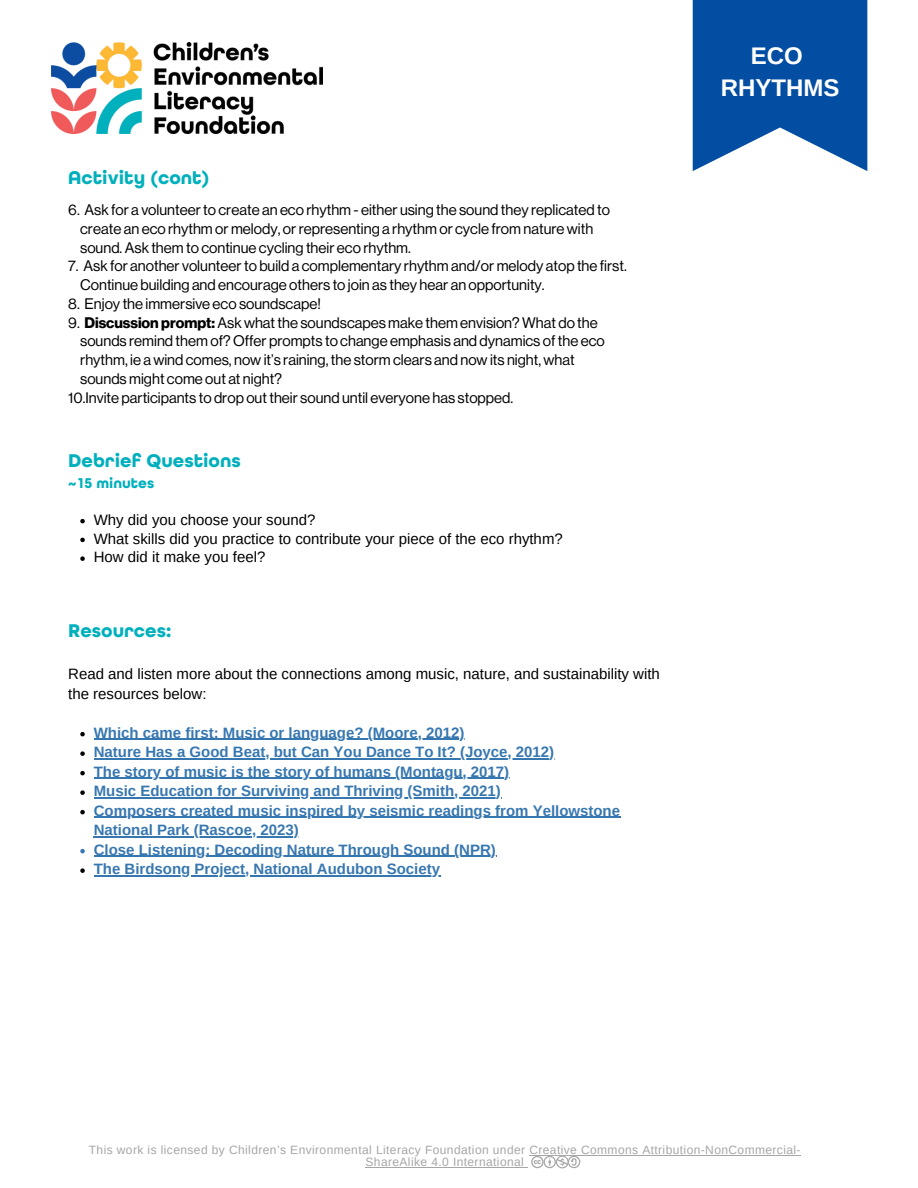
<style>
.page{position:relative;width:918px;height:1188px;background:#fff}
.page>*{position:absolute;margin:0;border:0;box-sizing:border-box;transform-origin:0 0}
.t1{font:700 24px/32.7px "Arimo";color:#fff;text-align:center}
.t2{font:700 19.5px "All Round Gothic";color:#00b0bd}
.t3{font:15px/18.8px "Neue Haas Display";color:#000}
.t4{font:700 15px/19.5px "Arimo";color:#3777b0}
.t5{font:15px/19.5px "Arimo";color:#000}
.t6{font:700 15px "All Round Gothic";color:#00b0bd}
.t7{font:12px/12px "Arimo";letter-spacing:.035em;color:#a6a6a6;text-align:center}
.s1{font-weight:700}
</style>
<div class="page">
<svg style="left:80px;top:519px;width:5px;height:4px"></svg>
<svg style="left:80px;top:538px;width:5px;height:4px"></svg>
<svg style="left:80px;top:556px;width:5px;height:5px"></svg>
<svg style="left:80px;top:732px;width:5px;height:4px"></svg>
<hr style="left:94px;top:739px;width:371px;height:1px;background:#3777b0">
<svg style="left:80px;top:751px;width:5px;height:5px"></svg>
<hr style="left:94px;top:758px;width:461px;height:2px;background:#3777b0">
<svg style="left:80px;top:771px;width:5px;height:4px"></svg>
<hr style="left:94px;top:778px;width:416px;height:1px;background:#3777b0">
<svg style="left:80px;top:790px;width:5px;height:5px"></svg>
<hr style="left:94px;top:797px;width:407px;height:2px;background:#3777b0">
<svg style="left:80px;top:810px;width:5px;height:4px"></svg>
<hr style="left:94px;top:817px;width:527px;height:1px;background:#3777b0">
<hr style="left:94px;top:836px;width:205px;height:2px;background:#3777b0">
<svg style="left:80px;top:849px;width:5px;height:4px"></svg>
<hr style="left:94px;top:856px;width:402px;height:1px;background:#3777b0">
<svg style="left:80px;top:868px;width:5px;height:5px"></svg>
<hr style="left:94px;top:875px;width:347px;height:2px;background:#3777b0">
<img style="left:52px;top:42px;width:271px;height:91px">
<svg style="left:693px;top:0;width:174px;height:171px;background:#2364ad"></svg>
<hr style="left:529px;top:1155px;width:272px;height:1px;background:#a6a6a6">
<hr style="left:366px;top:1167px;width:158px;height:1px;background:#a6a6a6">
<svg style="left:524px;top:1156px;width:56px;height:12px"></svg>
<p class="t2" style="left:68px;top:169px;width:142px">Activity (cont)</p>
<p class="t3" style="left:80px;top:201px;width:531px;text-indent:-12px">6. Ask for a volunteer to create an eco rhythm - either using the sound they replicated to create an eco rhythm or melody, or representing a rhythm or cycle from nature with sound. Ask them to continue cycling their eco rhythm.</p>
<p class="t3" style="left:80px;top:257px;width:548px;text-indent:-12px">7. Ask for another volunteer to build a complementary rhythm and/or melody atop the first.<br>Continue building and encourage others to join as they hear an opportunity.</p>
<p class="t3" style="left:68px;top:295px;width:254px">8. Enjoy the immersive eco soundscape!</p>
<p class="t3" style="left:80px;top:314px;width:526px;text-indent:-12px">9. <span class="s1">Discussion prompt:</span> Ask what the soundscapes make them envision? What do the sounds remind them of? Offer prompts to change emphasis and dynamics of the eco</p>
<p class="t3" style="left:80px;top:351px;width:496px">rhythm, ie a wind comes, now it’s raining, the storm clears and now its night, what</p>
<p class="t3" style="left:80px;top:370px;width:203px">sounds might come out at night?</p>
<p class="t3" style="left:68px;top:389px;width:446px">10.Invite participants to drop out their sound until everyone has stopped.</p>
<h3 class="t2" style="left:68px;top:452px;width:174px">Debrief Questions</h3>
<h3 class="t6" style="left:68px;top:477px;width:87px">~15 minutes</h3>
<h2 class="t5" style="left:94px;top:510px;width:223px">Why did you choose your sound?</h2>
<h2 class="t5" style="left:94px;top:529px;width:471px">What skills did you practice to contribute your piece of the eco rhythm?</h2>
<p class="t5" style="left:94px;top:547px;width:173px">How did it make you feel?</p>
<p class="t2" style="left:68px;top:623px;width:104px">Resources:</p>
<p class="t5" style="left:68px;top:664px;width:593px">Read and listen more about the connections among music, nature, and sustainability with the resources below:</p>
<h2 class="t4" style="left:94px;top:723px;width:372px">Which came first: Music or language? (Moore, 2012)</h2>
<h4 class="t4" style="left:94px;top:742px;width:462px">Nature Has a Good Beat, but Can You Dance To It? (Joyce, 2012)</h4>
<p class="t4" style="left:94px;top:762px;width:417px">The story of music is the story of humans (Montagu, 2017)</p>
<p class="t4" style="left:94px;top:781px;width:409px">Music Education for Surviving and Thriving (Smith, 2021)</p>
<p class="t4" style="left:94px;top:801px;width:528px">Composers created music inspired by seismic readings from Yellowstone</p>
<p class="t4" style="left:94px;top:820px;width:404px">National Park (Rascoe, 2023)<br>Close Listening: Decoding Nature Through Sound (NPR)</p>
<p class="t4" style="left:94px;top:859px;width:348px">The Birdsong Project, National Audubon Society</p>
<h1 class="t1" style="left:721px;top:39px;width:120px">ECO<br>RHYTHMS</h1>
<p class="t7" style="left:89px;top:1144px;width:713px">This work is licensed by Children’s Environmental Literacy Foundation under Creative Commons Attribution-NonCommercial-<br>ShareAlike 4.0 International</p>
</div>
